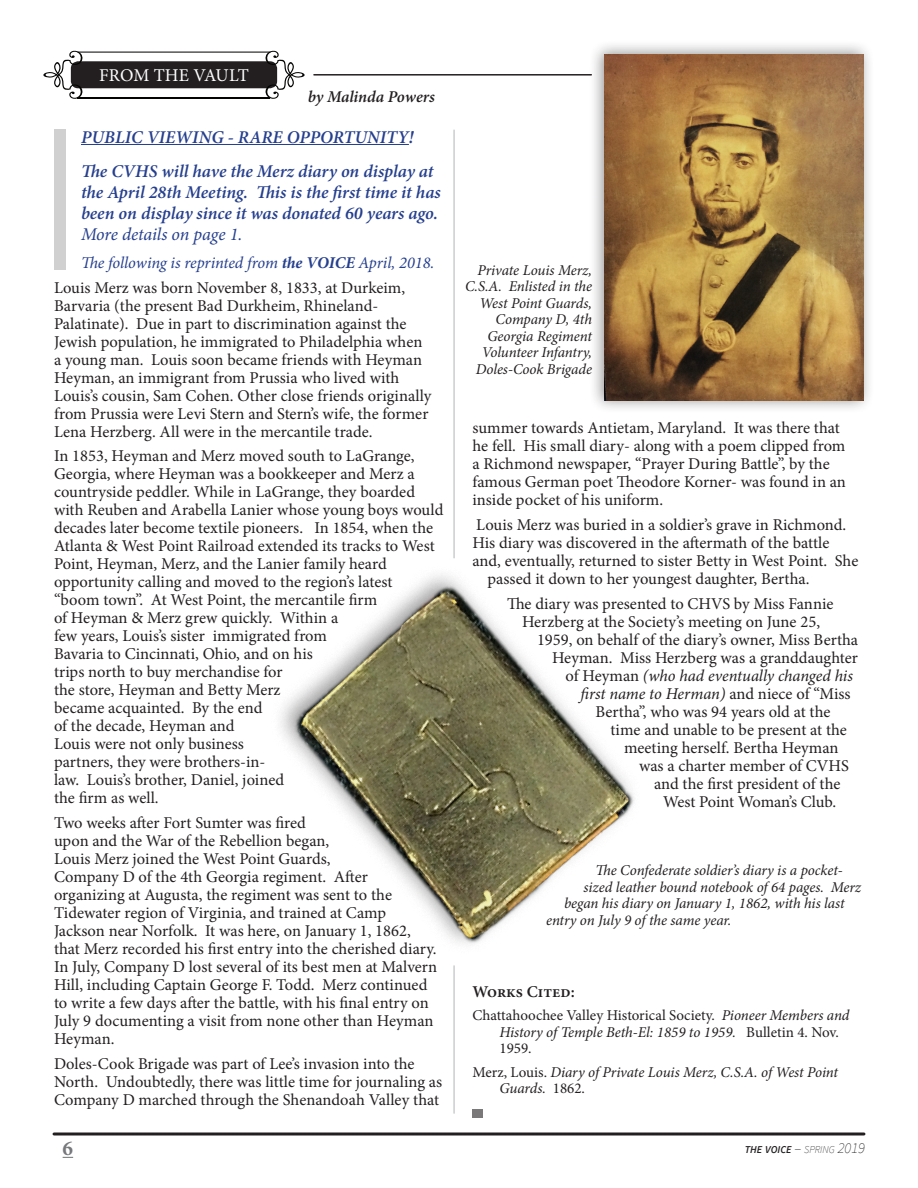
<style>
.page{position:relative;width:918px;height:1188px;background:#fff}
.page>*{position:absolute;margin:0;border:0;box-sizing:border-box;transform-origin:0 0}
.t1{font:700 21px "Minion Pro";color:#76787b}
.t2{font:italic 600 18px/21px "Minion Pro";letter-spacing:-.005em;color:#253f8e}
.t3{font:18px "Minion Pro";color:#fff}
.t4{font:16.5px/18px "Minion Pro";color:#231f20}
.t5{font:italic 16.5px "Minion Pro";letter-spacing:-.005em;color:#231f20}
.t6{font:italic 16.5px "Minion Pro";letter-spacing:-.01em;color:#253f8e}
.t7{font:16.5px "Minion Pro";letter-spacing:-.02em;color:#231f20}
.t8{font:italic 600 16.5px "Minion Pro";letter-spacing:-.01em;color:#231f20}
.t9{font:600 16.5px "Minion Pro";color:#231f20}
.t10{font:italic 15px/16.5px "Minion Pro";letter-spacing:-.01em;color:#231f20}
.t11{font:15px/16.5px "Minion Pro";color:#231f20}
.t12{font:italic 600 10.5px "Source Sans Pro";color:#231f20}
.s1{font-weight:400}
.s2{font-weight:700}
.s3{font-style:normal}
.s4{font-style:italic}
.s5{font-weight:200;font-size:15px}
.s6{font-weight:200}
</style>
<div class="page">
<svg style="left:54px;top:1132px;width:810px;height:4px;background:#595657"></svg>
<hr style="left:314px;top:74px;width:277px;height:2px;background:#231f20">
<svg style="left:43px;top:50px;width:262px;height:49px"></svg>
<hr style="left:78px;top:97px;width:192px;height:1px;background:#040503">
<hr style="left:81px;top:144px;width:328px;height:1px;background:#253f8e">
<div style="left:472px;top:1109px;width:11px;height:9px;background:#7b7879"></div>
<img style="left:280px;top:552px;width:354px;height:392px">
<div style="left:54px;top:130px;width:12px;height:140px;background:#d1d0d0"></div>
<hr style="left:454px;top:130px;width:1px;height:428px;background:#b2b3b7">
<hr style="left:454px;top:966px;width:1px;height:147px;background:#b2b3b7">
<div style="left:588px;top:39px;width:287px;height:375px;background:#231f20;opacity:.49"></div>
<img style="left:605px;top:54px;width:259px;height:347px">
<p class="t3" style="left:99px;top:64px;width:151px">FROM THE VAULT</p>
<p class="t8" style="left:308px;top:85px;width:129px">by Malinda Powers</p>
<p class="t2" style="left:81px;top:126px;width:334px">PUBLIC VIEWING - RARE OPPORTUNITY!</p>
<p class="t2" style="left:81px;top:161px;width:361px">The CVHS will have the Merz diary on display at the April 28th Meeting. This is the first time it has been on display since it was donated 60 years ago.<br><span class="s1">More details on page 1.</span></p>
<p class="t6" style="left:81px;top:251px;width:355px">The following is reprinted from <span class="s2">the VOICE</span> April, 2018.</p>
<p class="t4" style="left:54px;top:278px;width:379px">Louis Merz was born November 8, 1833, at Durkeim, Barvaria (the present Bad Durkheim, Rhineland-Palatinate). Due in part to discrimination against the Jewish population, he immigrated to Philadelphia when a young man. Louis soon became friends with Heyman Heyman, an immigrant from Prussia who lived with Louis’s cousin, Sam Cohen. Other close friends originally from Prussia were Levi Stern and Stern’s wife, the former Lena Herzberg. All were in the mercantile trade.</p>
<p class="t4" style="left:54px;top:447px;width:391px">In 1853, Heyman and Merz moved south to LaGrange, Georgia, where Heyman was a bookkeeper and Merz a countryside peddler. While in LaGrange, they boarded with Reuben and Arabella Lanier whose young boys would decades later become textile pioneers. In 1854, when the Atlanta &amp; West Point Railroad extended its tracks to West Point, Heyman, Merz, and the Lanier family heard opportunity calling and moved to the region’s latest<br>“boom town”. At West Point, the mercantile firm<br>of Heyman &amp; Merz grew quickly. Within a<br>few years, Louis’s sister immigrated from<br>Bavaria to Cincinnati, Ohio, and on his<br>trips north to buy merchandise for<br>the store, Heyman and Betty Merz<br>became acquainted. By the end<br>of the decade, Heyman and<br>Louis were not only business<br>partners, they were brothers-in-<br>law. Louis’s brother, Daniel, joined<br>the firm as well.</p>
<p class="t4" style="left:54px;top:814px;width:385px">Two weeks after Fort Sumter was fired<br>upon and the War of the Rebellion began,<br>Louis Merz joined the West Point Guards,<br>Company D of the 4th Georgia regiment. After organizing at Augusta, the regiment was sent to the Tidewater region of Virginia, and trained at Camp Jackson near Norfolk. It was here, on January 1, 1862, that Merz recorded his first entry into the cherished diary.<br>In July, Company D lost several of its best men at Malvern Hill, including Captain George F. Todd. Merz continued to write a few days after the battle, with his final entry on July 9 documenting a visit from none other than Heyman Heyman.</p>
<p class="t4" style="left:54px;top:1055px;width:390px">Doles-Cook Brigade was part of Lee’s invasion into the<br>North. Undoubtedly, there was little time for journaling as<br>Company D marched through the Shenandoah Valley that</p>
<p class="t10" style="left:465px;top:262px;width:129px;text-align:right">Private Louis Merz,<br>C.S.A. Enlisted in the<br>West Point Guards,<br>Company D, 4th<br>Georgia Regiment<br>Volunteer Infantry,<br>Doles-Cook Brigade</p>
<p class="t4" style="left:472px;top:419px;width:375px">summer towards Antietam, Maryland. It was there that he fell. His small diary- along with a poem clipped from a Richmond newspaper, “Prayer During Battle”, by the famous German poet Theodore Korner- was found in an inside pocket of his uniform.</p>
<p class="t4" style="left:476px;top:516px;width:372px">Louis Merz was buried in a soldier’s grave in Richmond.</p>
<p class="t4" style="left:472px;top:534px;width:358px">His diary was discovered in the aftermath of the battle</p>
<p class="t4" style="left:472px;top:552px;width:387px">and, eventually, returned to sister Betty in West Point. She</p>
<p class="t4" style="left:488px;top:570px;width:324px">passed it down to her youngest daughter, Bertha.</p>
<p class="t4" style="left:507px;top:595px;width:328px">The diary was presented to CHVS by Miss Fannie</p>
<p class="t4" style="left:522px;top:613px;width:300px">Herzberg at the Society’s meeting on June 25,</p>
<p class="t4" style="left:537px;top:631px;width:323px">1959, on behalf of the diary’s owner, Miss Bertha</p>
<p class="t4" style="left:552px;top:649px;width:308px">Heyman. Miss Herzberg was a granddaughter</p>
<p class="t5" style="left:566px;top:664px;width:289px"><span class="s3">of Heyman</span> (who had eventually changed his</p>
<p class="t5" style="left:580px;top:682px;width:272px">first name to Herman) <span class="s3">and niece of “Miss</span></p>
<p class="t4" style="left:596px;top:703px;width:237px">Bertha”, who was 94 years old at the</p>
<p class="t4" style="left:610px;top:721px;width:238px">time and unable to be present at the</p>
<p class="t4" style="left:624px;top:739px;width:216px">meeting herself. Bertha Heyman</p>
<p class="t4" style="left:639px;top:757px;width:212px">was a charter member of CVHS</p>
<p class="t4" style="left:654px;top:775px;width:188px">and the first president of the</p>
<p class="t7" style="left:663px;top:790px;width:175px">West Point Woman’s Club.</p>
<p class="t10" style="left:596px;top:862px;width:249px">The Confederate soldier’s diary is a pocket-</p>
<p class="t10" style="left:584px;top:879px;width:279px">sized leather bound notebook of 64 pages. Merz</p>
<p class="t10" style="left:564px;top:895px;width:282px">began his diary on January 1, 1862, with his last</p>
<p class="t10" style="left:546px;top:912px;width:187px">entry on July 9 of the same year.</p>
<p class="t9" style="left:472px;top:981px;width:104px">Works Cited:</p>
<p class="t11" style="left:500px;top:1007px;width:352px;text-indent:-27px">Chattahoochee Valley Historical Society. <span class="s4">Pioneer Members and<br>History of Temple Beth-El: 1859 to 1959.</span> Bulletin 4. Nov.<br>1959.</p>
<p class="t10" style="left:500px;top:1064px;width:340px;text-indent:-27px"><span class="s3">Merz, Louis.</span> Diary of Private Louis Merz, C.S.A. of West Point<br>Guards. <span class="s3">1862.</span></p>
<p class="t1" style="left:63px;top:1134px;width:12px">6</p>
<p class="t12" style="left:745px;top:1143px;width:122px">THE VOICE <span class="s5">–</span> <span class="s6">SPRING</span> <span class="s5">2019</span></p>
</div>
